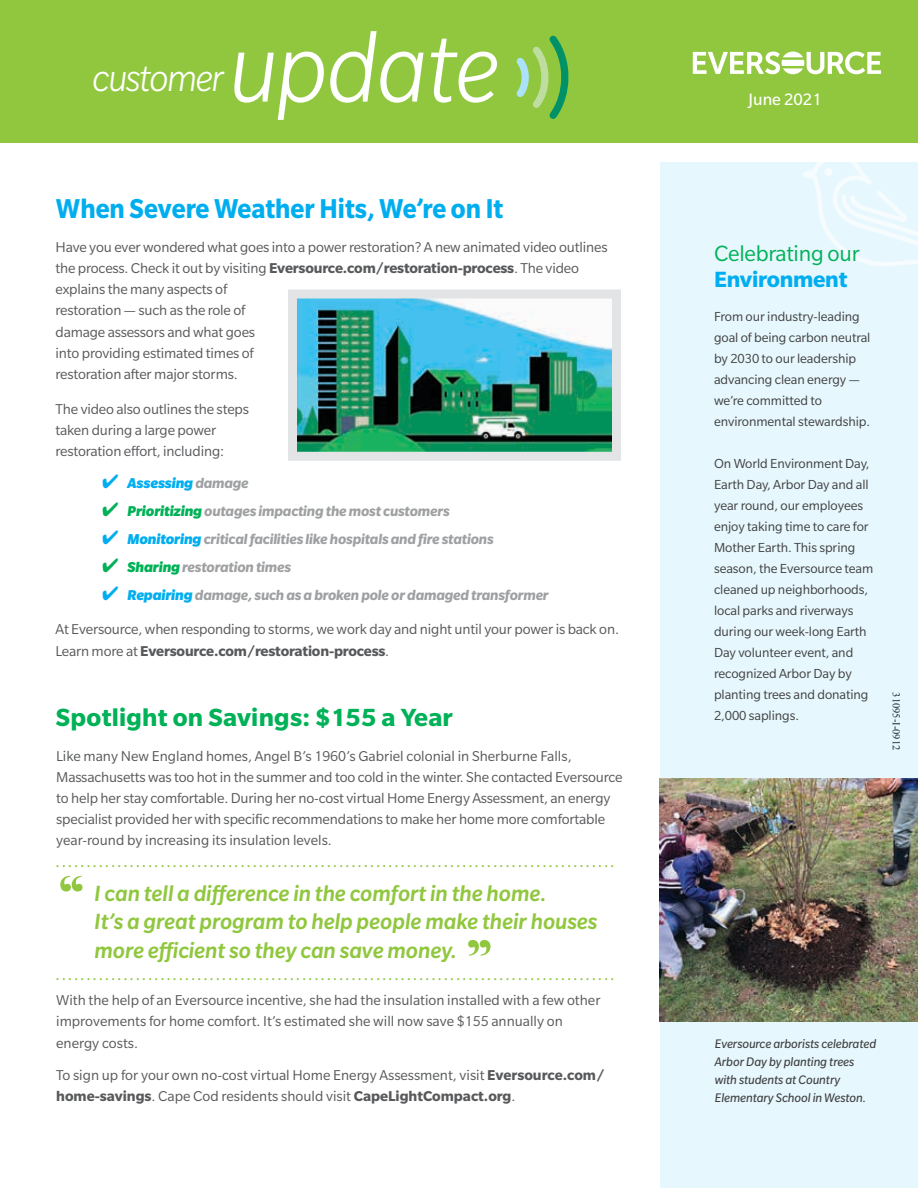
<style>
.page{position:relative;width:918px;height:1188px;background:#fff}
.page>*{position:absolute;margin:0;border:0;box-sizing:border-box;transform-origin:0 0}
.t1{font:italic 300 107.7px "Slate Pro";letter-spacing:-.02em;color:#fff}
.t2{font:500 82.5px "Big Caslon";color:#90c73e}
.t3{font:italic 300 41.7px "Slate Pro";letter-spacing:-.04em;color:#fff}
.t4{font:700 29.7px "Slate Pro";color:#00aeef;scale:.91 1}
.t5{font:700 27px "Slate Pro";letter-spacing:.01em;color:#00b157}
.t6{font:italic 500 24px/28.5px "Slate Pro";color:#90c73e}
.t7{font:24px "Slate Pro";letter-spacing:-.01em;color:#00b157}
.t8{font:700 24px "Slate Pro";letter-spacing:-.01em;color:#00aeef}
.t9{font:19.5px "Slate Pro";color:#90c73e}
.t10{font:18px "Slate Pro";color:#fff}
.t11{font:15.6px/21.1px "Slate Pro";letter-spacing:-.01em;color:#58595b}
.t12{font:italic 700 15.6px "Slate Pro";letter-spacing:-.01em;color:#9ea0a2}
.t13{font:italic 900 15.6px "Slate Pro";letter-spacing:-.01em;color:#00aeef}
.t14{font:14.25px/21px "Slate Pro";letter-spacing:-.005em;color:#414142}
.t15{font:italic 13.5px/18px "Slate Pro";letter-spacing:-.005em;color:#414142}
.t16{font:10.5px "Times New Roman";color:#231f20}
.s1{font-weight:700}
.s2{font-weight:700;color:#9ea0a2}
.s3{color:#00b157}
.s4{font-weight:900;color:#00b157}
.s5{color:#00aeef}
.s6{font-weight:900;color:#00aeef}
</style>
<div class="page">
<div style="left:0;top:0;width:918px;height:143px;background:#90c73e"></div>
<svg style="left:693px;top:52px;width:188px;height:22px"></svg>
<svg style="left:517px;top:36px;width:51px;height:83px"></svg>
<div style="left:660px;top:162px;width:258px;height:1026px;background:#e6f7fd"></div>
<img style="left:298px;top:300px;width:313px;height:151px">
<div style="left:288px;top:290px;width:333px;height:171px;border:9px solid #e3e4e5"></div>
<img style="left:660px;top:778px;width:258px;height:243px">
<svg style="left:803px;top:162px;width:115px;height:104px"></svg>
<h3 class="t3" style="left:92px;top:56px;width:134px">customer</h3>
<h1 class="t1" style="left:228px;top:12px;width:273px">update</h1>
<h3 class="t4" style="left:56px;top:193px;width:493px">When Severe Weather Hits, We’re on It</h3>
<p class="t11" style="left:56px;top:236px;width:554px">Have you ever wondered what goes into a power restoration? A new animated video outlines the process. Check it out by visiting <span class="s1">Eversource.com/restoration-process</span>. The video explains the many aspects of<br>restoration — such as the role of<br>damage assessors and what goes<br>into providing estimated times of<br>restoration after major storms.</p>
<p class="t11" style="left:56px;top:398px;width:195px">The video also outlines the steps taken during a large power restoration effort, including:</p>
<p class="t13" style="left:102px;top:474px;width:148px">✔ Assessing <span class="s2">damage</span></p>
<p class="t12" style="left:102px;top:502px;width:349px"><span class="s3">✔</span> <span class="s4">Prioritizing</span>outages impacting the most customers</p>
<p class="t12" style="left:102px;top:530px;width:393px"><span class="s5">✔</span> <span class="s6">Monitoring</span> critical facilities like hospitals and fire stations</p>
<p class="t12" style="left:102px;top:558px;width:191px"><span class="s3">✔</span> <span class="s4">Sharing</span>restoration times</p>
<p class="t12" style="left:102px;top:586px;width:448px"><span class="s5">✔</span> <span class="s6">Repairing</span> damage, such as a broken pole or damaged transformer</p>
<p class="t11" style="left:55px;top:619px;width:565px">At Eversource, when responding to storms, we work day and night until your power is back on.<br>Learn more at <span class="s1">Eversource.com/restoration-process</span>.</p>
<h3 class="t5" style="left:56px;top:703px;width:399px">Spotlight on Savings: $155 a Year</h3>
<p class="t11" style="left:56px;top:745px;width:568px">Like many New England homes, Angel B’s 1960’s Gabriel colonial in Sherburne Falls, Massachusetts was too hot in the summer and too cold in the winter. She contacted Eversource to help her stay comfortable. During her no-cost virtual Home Energy Assessment, an energy specialist provided her with specific recommendations to make her home more comfortable year-round by increasing its insulation levels.</p>
<p class="t9" style="left:55px;top:851px;width:561px">...........................................................................................</p>
<h2 class="t2" style="left:61px;top:838px;width:23px">“</h2>
<h3 class="t6" style="left:94px;top:878px;width:505px">I can tell a difference in the comfort in the home.<br>It’s a great program to help people make their houses more efficient so they can save money.</h3>
<h2 class="t2" style="left:467px;top:903px;width:23px">”</h2>
<p class="t9" style="left:55px;top:963px;width:561px">...........................................................................................</p>
<p class="t11" style="left:56px;top:990px;width:546px">With the help of an Eversource incentive, she had the insulation installed with a few other improvements for home comfort. It’s estimated she will now save $155 annually on energy costs.</p>
<p class="t11" style="left:56px;top:1064px;width:550px">To sign up for your own no-cost virtual Home Energy Assessment, visit <span class="s1">Eversource.com/ home-savings</span>. Cape Cod residents should visit <span class="s1">CapeLightCompact.org</span>.</p>
<p class="t10" style="left:749px;top:90px;width:75px">June 2021</p>
<h3 class="t7" style="left:714px;top:241px;width:147px">Celebrating our</h3>
<h3 class="t8" style="left:714px;top:266px;width:135px">Environment</h3>
<p class="t14" style="left:714px;top:306px;width:158px">From our industry-leading goal of being carbon neutral by 2030 to our leadership advancing clean energy — we’re committed to environmental stewardship.</p>
<p class="t14" style="left:714px;top:453px;width:161px">On World Environment Day,<br>Earth Day, Arbor Day and all year round, our employees enjoy taking time to care for<br>Mother Earth. This spring season, the Eversource team cleaned up neighborhoods, local parks and riverways during our week-long Earth<br>Day volunteer event, and recognized Arbor Day by planting trees and donating<br>2,000 saplings.</p>
<p class="t16" style="left:904px;top:692px;width:59px;rotate:90deg">31095-I-0912</p>
<p class="t15" style="left:715px;top:1035px;width:163px">Eversource arborists celebrated<br>Arbor Day by planting trees with students at Country<br>Elementary School in Weston.</p>
</div>
